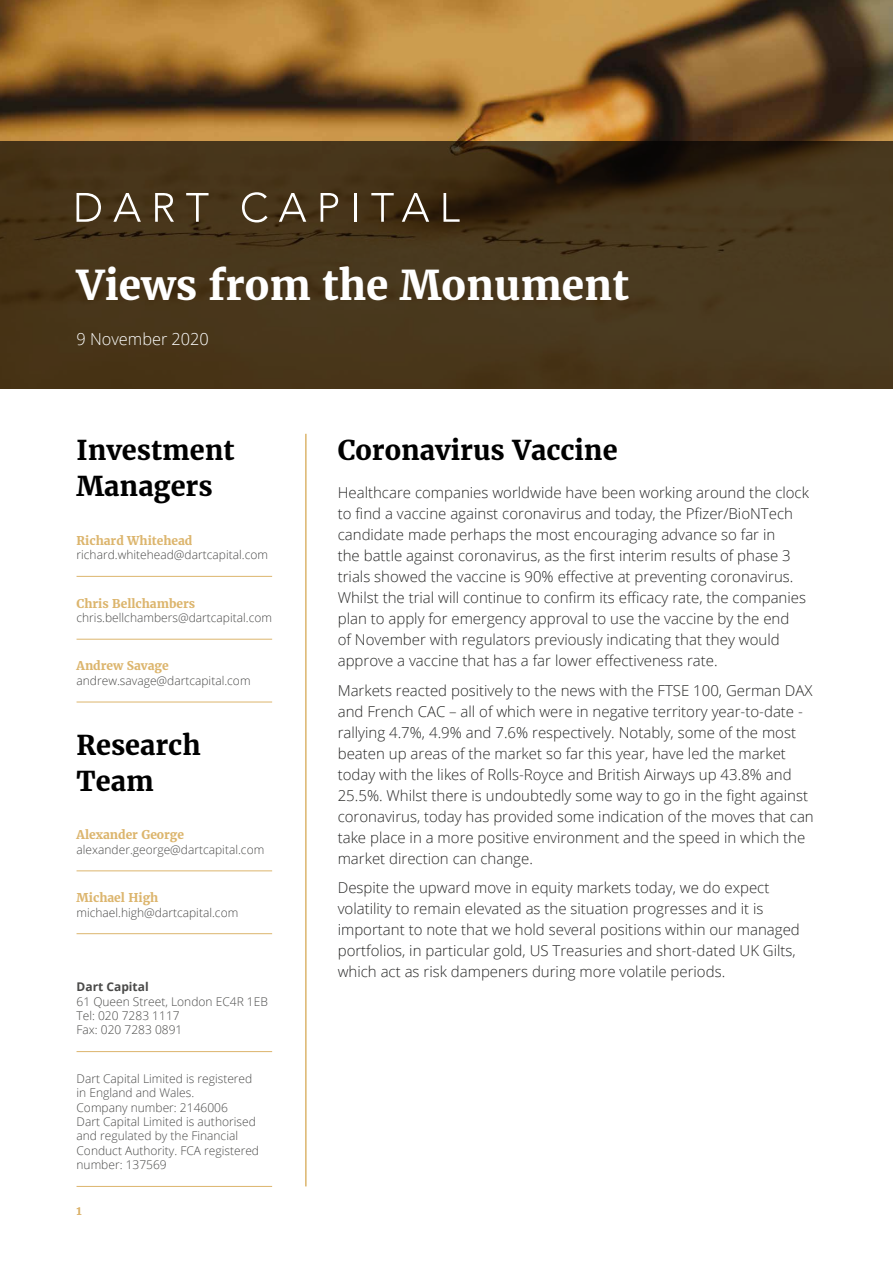
<style>
.page{position:relative;width:893px;height:1263px;background:#fff}
.page>*{position:absolute;margin:0;border:0;box-sizing:border-box;transform-origin:0 0}
.t1{font:700 40.5px "Merriweather";color:#fff}
.t2{font:700 27px/36px "Merriweather";color:#000}
.t3{font:300 16.5px "Open Sans";color:#fff}
.t4{font:300 15px/21px "Open Sans";color:#282827}
.t5{font:300 12px/14.4px "Open Sans";color:#4a4a49}
.t6{font:700 12px "Merriweather";color:#dcb56d}
.t7{font:700 12px "Open Sans";color:#4a4a49}
.t8{font:12px "Merriweather";color:#dcb46e}
</style>
<div class="page">
<hr style="left:305px;top:434px;width:2px;height:752px;background:#dcb56d">
<hr style="left:77px;top:1051px;width:195px;height:1px;background:#dcb56d">
<hr style="left:77px;top:1186px;width:195px;height:1px;background:#dcb56d">
<hr style="left:77px;top:576px;width:195px;height:1px;background:#dcb56d">
<hr style="left:77px;top:639px;width:195px;height:1px;background:#dcb56d">
<hr style="left:77px;top:702px;width:195px;height:1px;background:#dcb56d">
<hr style="left:77px;top:871px;width:195px;height:1px;background:#dcb56d">
<hr style="left:77px;top:933px;width:195px;height:1px;background:#dcb56d">
<img style="left:0;top:0;width:893px;height:141px">
<svg style="left:0;top:141px;width:893px;height:247px;background:#443319"></svg>
<svg style="left:77px;top:193px;width:24px;height:29px"></svg>
<svg style="left:113px;top:193px;width:28px;height:29px"></svg>
<svg style="left:155px;top:193px;width:19px;height:29px"></svg>
<svg style="left:186px;top:193px;width:23px;height:29px"></svg>
<svg style="left:242px;top:192px;width:26px;height:30px"></svg>
<svg style="left:279px;top:193px;width:27px;height:29px"></svg>
<svg style="left:321px;top:193px;width:17px;height:29px"></svg>
<hr style="left:354px;top:193px;width:3px;height:29px;background:#fff">
<svg style="left:371px;top:193px;width:23px;height:29px"></svg>
<svg style="left:402px;top:193px;width:27px;height:29px"></svg>
<svg style="left:443px;top:193px;width:17px;height:29px"></svg>
<h1 class="t1" style="left:77px;top:260px;width:554px">Views from the Monument</h1>
<p class="t3" style="left:77px;top:328px;width:134px">9 November 2020</p>
<h2 class="t2" style="left:77px;top:433px;width:159px">Investment<br>Managers</h2>
<p class="t6" style="left:77px;top:533px;width:117px">Richard Whitehead</p>
<p class="t5" style="left:77px;top:547px;width:193px">richard.whitehead@dartcapital.com</p>
<p class="t6" style="left:77px;top:596px;width:120px">Chris Bellchambers</p>
<p class="t5" style="left:77px;top:610px;width:197px">chris.bellchambers@dartcapital.com</p>
<p class="t6" style="left:77px;top:659px;width:94px">Andrew Savage</p>
<p class="t5" style="left:77px;top:673px;width:176px">andrew.savage@dartcapital.com</p>
<h2 class="t2" style="left:77px;top:727px;width:126px">Research<br>Team</h2>
<p class="t6" style="left:77px;top:827px;width:109px">Alexander George</p>
<p class="t5" style="left:77px;top:842px;width:189px">alexander.george@dartcapital.com</p>
<p class="t6" style="left:77px;top:890px;width:83px">Michael High</p>
<p class="t5" style="left:77px;top:905px;width:163px">michael.high@dartcapital.com</p>
<p class="t7" style="left:77px;top:978px;width:74px">Dart Capital</p>
<p class="t5" style="left:77px;top:994px;width:193px">61 Queen Street, London EC4R 1EB<br>Tel: 020 7283 1117<br>Fax: 020 7283 0891</p>
<p class="t5" style="left:77px;top:1071px;width:184px">Dart Capital Limited is registered in England and Wales.<br>Company number: 2146006<br>Dart Capital Limited is authorised and regulated by the Financial<br>Conduct Authority. FCA registered number: 137569</p>
<p class="t8" style="left:77px;top:1203px;width:7px">1</p>
<h2 class="t2" style="left:338px;top:433px;width:281px">Coronavirus Vaccine</h2>
<p class="t4" style="left:338px;top:482px;width:473px">Healthcare companies worldwide have been working around the clock to find a vaccine against coronavirus and today, the Pfizer/BioNTech candidate made perhaps the most encouraging advance so far in<br>the battle against coronavirus, as the first interim results of phase 3 trials showed the vaccine is 90% effective at preventing coronavirus.<br>Whilst the trial will continue to confirm its efficacy rate, the companies plan to apply for emergency approval to use the vaccine by the end<br>of November with regulators previously indicating that they would approve a vaccine that has a far lower effectiveness rate.</p>
<p class="t4" style="left:338px;top:679px;width:478px">Markets reacted positively to the news with the FTSE 100, German DAX and French CAC – all of which were in negative territory year-to-date - rallying 4.7%, 4.9% and 7.6% respectively. Notably, some of the most beaten up areas of the market so far this year, have led the market today with the likes of Rolls-Royce and British Airways up 43.8% and 25.5%. Whilst there is undoubtedly some way to go in the fight against coronavirus, today has provided some indication of the moves that can take place in a more positive environment and the speed in which the market direction can change.</p>
<p class="t4" style="left:338px;top:877px;width:464px">Despite the upward move in equity markets today, we do expect volatility to remain elevated as the situation progresses and it is important to note that we hold several positions within our managed portfolios, in particular gold, US Treasuries and short-dated UK Gilts, which act as risk dampeners during more volatile periods.</p>
</div>
